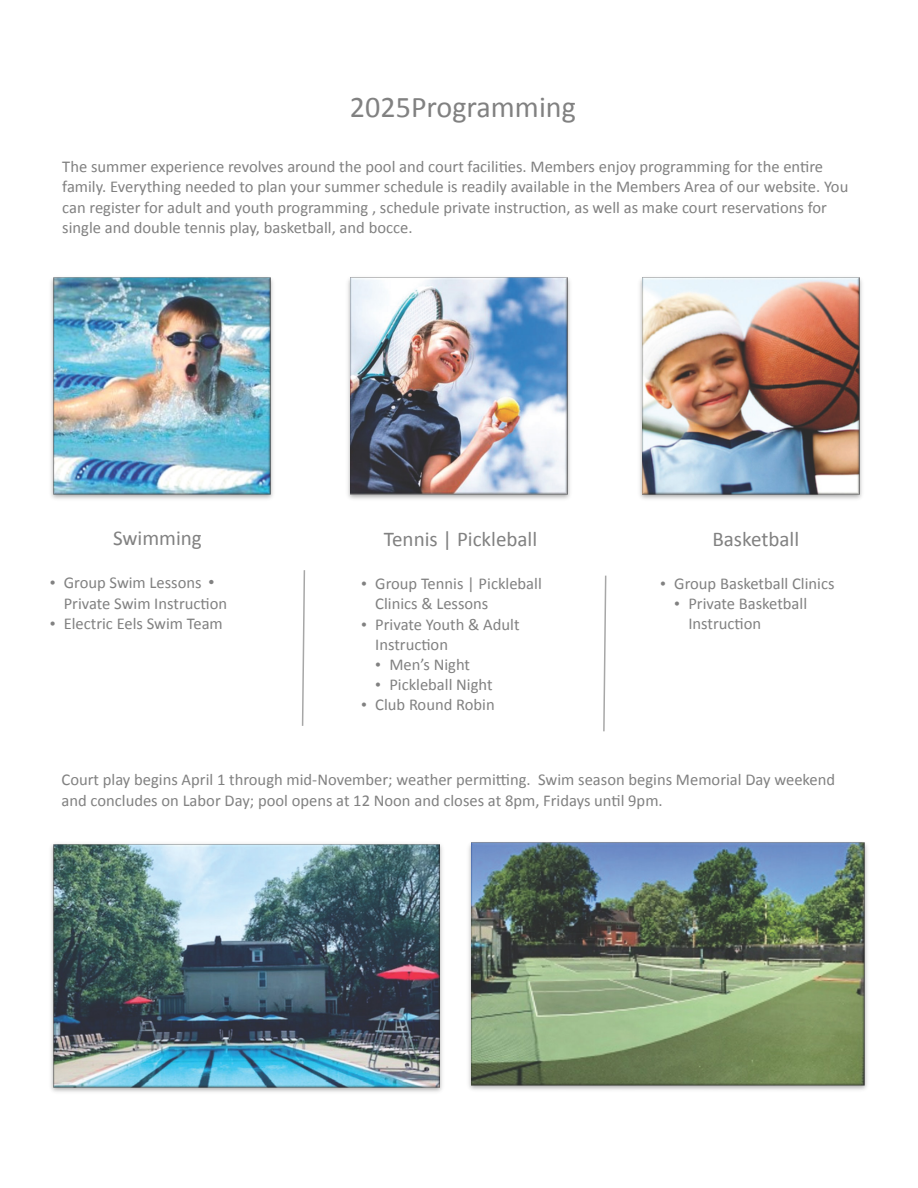
<style>
.page{position:relative;width:918px;height:1188px;background:#fff}
.page>*{position:absolute;margin:0;border:0;box-sizing:border-box;transform-origin:0 0}
.t1{font:30.15px "Calibri";color:#818181}
.t2{font:21px "Calibri";color:#818181}
.t3{font:16.65px "Calibri";color:#818181}
.t4{font:16.5px/20.1px "Calibri";color:#818181}
.s1{font-family:"Times New Roman"}
.s2{font-family:"Nimbus Rom D";font-size:18px}
</style>
<div class="page">
<img style="left:51px;top:843px;width:391px;height:249px">
<img style="left:54px;top:844px;width:385px;height:243px">
<img style="left:468px;top:842px;width:399px;height:248px">
<img style="left:471px;top:843px;width:394px;height:242px">
<svg style="left:603px;top:575px;width:4px;height:157px"></svg>
<svg style="left:301px;top:570px;width:5px;height:156px"></svg>
<img style="left:51px;top:277px;width:222px;height:222px">
<img style="left:54px;top:278px;width:217px;height:217px">
<img style="left:640px;top:277px;width:222px;height:222px">
<img style="left:642px;top:278px;width:217px;height:217px">
<img style="left:348px;top:277px;width:222px;height:222px">
<img style="left:350px;top:278px;width:217px;height:217px">
<h1 class="t1" style="left:350px;top:86px;width:227px">2025Programming</h1>
<p class="t4" style="left:62px;top:156px;width:788px">The summer experience revolves around the pool and court facilities. Members enjoy programming for the entire family. Everything needed to plan your summer schedule is readily available in the Members Area of our website. You can register for adult and youth programming , schedule private instruction, as well as make court reservations for single and double tennis play, basketball, and bocce.</p>
<p class="t2" style="left:113px;top:524px;width:90px">Swimming</p>
<p class="t4" style="left:64px;top:572px;width:165px;line-height:20.5px;text-indent:-14px"><span class="s1">•</span> Group Swim Lessons <span class="s2">•<br></span>Private Swim Instruction</p>
<p class="t4" style="left:50px;top:613px;width:175px"><span class="s1">•</span> Electric Eels Swim Team</p>
<p class="t2" style="left:384px;top:524px;width:155px">Tennis | Pickleball</p>
<p class="t4" style="left:375px;top:573px;width:168px;text-indent:-14px"><span class="s1">•</span> Group Tennis | Pickleball<br>Clinics &amp; Lessons</p>
<p class="t3" style="left:361px;top:613px;width:160px"><span class="s1">•</span> Private Youth &amp; Adult</p>
<p class="t4" style="left:375px;top:634px;width:74px">Instruction</p>
<p class="t4" style="left:375px;top:654px;width:96px"><span class="s1">•</span> Men’s Night</p>
<p class="t4" style="left:375px;top:674px;width:119px"><span class="s1">•</span> Pickleball Night</p>
<p class="t4" style="left:361px;top:694px;width:135px"><span class="s1">•</span> Club Round Robin</p>
<p class="t2" style="left:712px;top:524px;width:88px">Basketball</p>
<p class="t4" style="left:660px;top:573px;width:176px"><span class="s1">•</span> Group Basketball Clinics</p>
<p class="t4" style="left:674px;top:593px;width:134px"><span class="s1">•</span> Private Basketball</p>
<p class="t3" style="left:688px;top:612px;width:74px">Instruction</p>
<p class="t4" style="left:62px;top:769px;width:775px">Court play begins April 1 through mid-November; weather permitting. Swim season begins Memorial Day weekend and concludes on Labor Day; pool opens at 12 Noon and closes at 8pm, Fridays until 9pm.</p>
</div>
